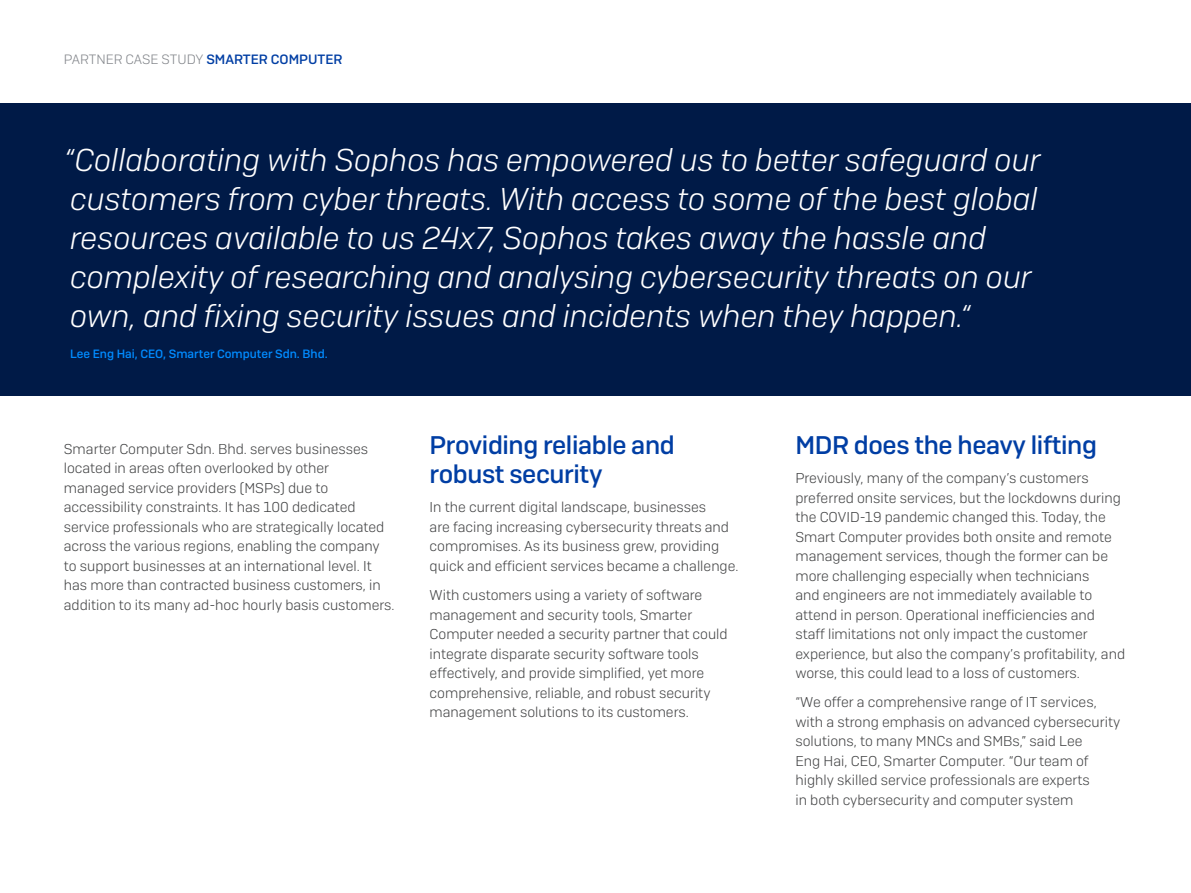
<style>
.page{position:relative;width:1191px;height:893px;background:#fff}
.page>*{position:absolute;margin:0;border:0;box-sizing:border-box;transform-origin:0 0}
.t1{font:italic 300 31.5px/39px "Sophos Sans";color:#fff}
.t2{font:500 25.5px/29.2px "Sophos Sans";letter-spacing:-.015em;color:#003ea4}
.t3{font:300 14.25px/19.5px "Sophos Sans";color:#424344}
.t4{font:300 13.5px "Sophos Sans";color:#83868b}
.t5{font:500 12px "Sophos Sans";color:#008bff}
.s1{font-weight:500;color:#003ea4}
</style>
<div class="page">
<div style="left:0;top:103px;width:1191px;height:292px;background:#001a47"></div>
<p class="t4" style="left:64px;top:51px;width:280px">PARTNER CASE STUDY <span class="s1">SMARTER COMPUTER</span></p>
<p class="t1" style="left:64px;top:140px;width:978px">“Collaborating with Sophos has empowered us to better safeguard our customers from cyber threats. With access to some of the best global resources available to us 24x7, Sophos takes away the hassle and complexity of researching and analysing cybersecurity threats on our own, and fixing security issues and incidents when they happen.“</p>
<p class="t5" style="left:70px;top:347px;width:259px">Lee Eng Hai, CEO, Smarter Computer Sdn. Bhd.</p>
<p class="t3" style="left:64px;top:439px;width:332px">Smarter Computer Sdn. Bhd. serves businesses located in areas often overlooked by other<br>managed service providers (MSPs) due to accessibility constraints. It has 100 dedicated service professionals who are strategically located across the various regions, enabling the company to support businesses at an international level. It has more than contracted business customers, in addition to its many ad-hoc hourly basis customers.</p>
<h2 class="t2" style="left:429px;top:430px;width:247px">Providing reliable and robust security</h2>
<p class="t3" style="left:429px;top:497px;width:310px">In the current digital landscape, businesses<br>are facing increasing cybersecurity threats and compromises. As its business grew, providing quick and efficient services became a challenge.</p>
<p class="t3" style="left:429px;top:585px;width:300px">With customers using a variety of software management and security tools, Smarter Computer needed a security partner that could integrate disparate security software tools effectively, and provide simplified, yet more comprehensive, reliable, and robust security management solutions to its customers.</p>
<h2 class="t2" style="left:795px;top:430px;width:303px">MDR does the heavy lifting</h2>
<p class="t3" style="left:795px;top:468px;width:331px">Previously, many of the company’s customers preferred onsite services, but the lockdowns during the COVID-19 pandemic changed this. Today, the Smart Computer provides both onsite and remote management services, though the former can be more challenging especially when technicians<br>and engineers are not immediately available to attend in person. Operational inefficiencies and staff limitations not only impact the customer experience, but also the company’s profitability, and worse, this could lead to a loss of customers.</p>
<p class="t3" style="left:795px;top:692px;width:326px">“We offer a comprehensive range of IT services, with a strong emphasis on advanced cybersecurity solutions, to many MNCs and SMBs,” said Lee<br>Eng Hai, CEO, Smarter Computer. “Our team of highly skilled service professionals are experts<br>in both cybersecurity and computer system</p>
</div>
